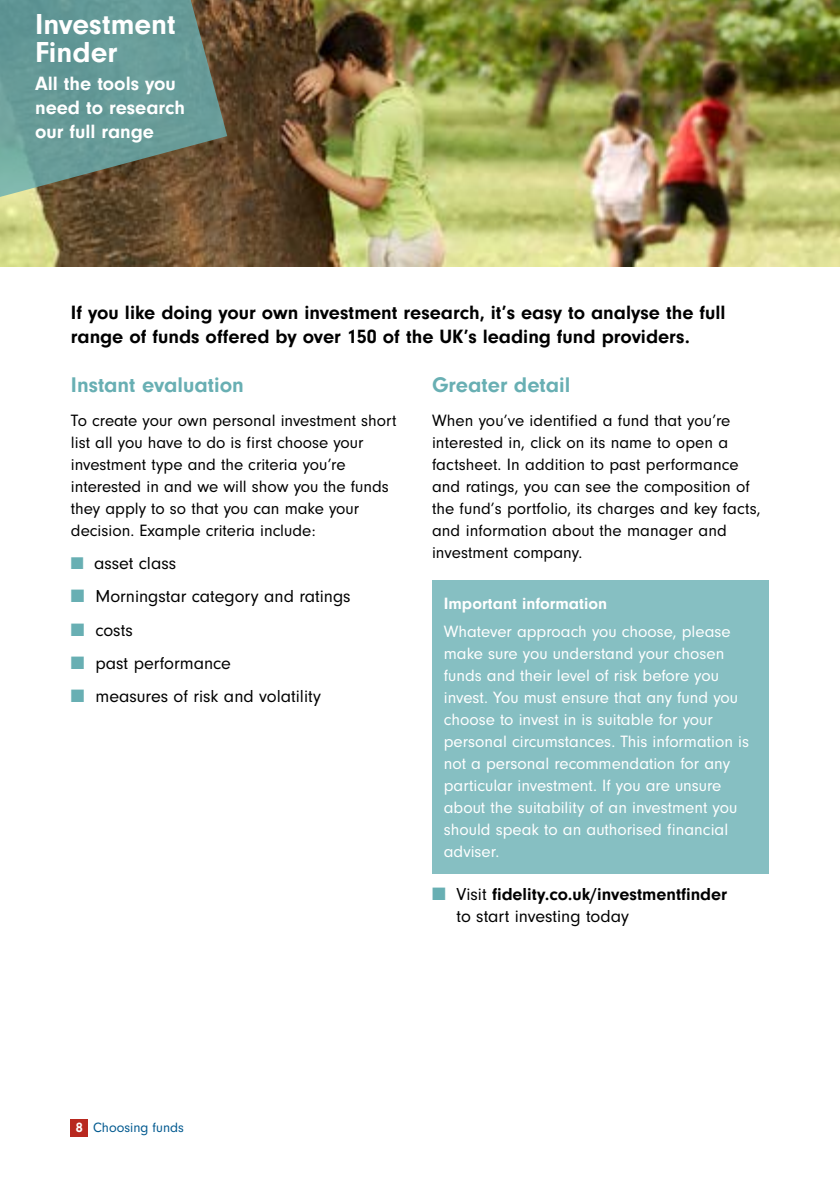
<style>
.page{position:relative;width:840px;height:1191px;background:#fff}
.page>*{position:absolute;margin:0;border:0;box-sizing:border-box;transform-origin:0 0}
.t1{font:700 30px/28px "Neuzeit Gro";color:#fff}
.t2{font:700 22px "Neuzeit Gro";color:#68afb3}
.t3{font:700 20px/24px "Neuzeit Gro";color:#000}
.t4{font:700 20px/24px "Neuzeit Gro";color:#fff}
.t5{font:18px "Neuzeit Gro";color:#000}
.t6{font:700 18px/22px "Neuzeit Gro";color:#000}
.t7{font:17px/22px "Neuzeit Gro";color:#000}
.t8{font:17px/22px "Neuzeit Gro";color:#fff}
.t9{font:700 17px "Neuzeit Gro";color:#fff}
.t10{font:14px "Neuzeit Gro";color:#00598f}
.s1{color:#68afb3}
.s2{font-weight:700;color:#fff}
.s3{font-weight:400}
</style>
<div class="page">
<div style="left:71px;top:1119px;width:17px;height:17px;background:#b8281f"></div>
<img style="left:0;top:0;width:839px;height:267px">
<svg style="left:0;top:0;width:227px;height:202px;background:#688a81"></svg>
<div style="left:432px;top:580px;width:336px;height:293px;background:#86bfc2"></div>
<h1 class="t1" style="left:35px;top:11px;width:142px">Investment<br>Finder</h1>
<p class="t4" style="left:35px;top:71px;width:151px">All the tools you need to research our full range</p>
<p class="t3" style="left:71px;top:301px;width:656px">If you like doing your own investment research, it’s easy to analyse the full range of funds offered by over 150 of the UK’s leading fund providers.</p>
<p class="t2" style="left:71px;top:372px;width:174px">Instant evaluation</p>
<p class="t7" style="left:71px;top:409px;width:327px">To create your own personal investment short list all you have to do is first choose your investment type and the criteria you’re interested in and we will show you the funds they apply to so that you can make your decision. Example criteria include:</p>
<p class="t5" style="left:71px;top:553px;width:107px"><span class="s1">■</span> asset class</p>
<p class="t5" style="left:71px;top:586px;width:281px"><span class="s1">■</span> Morningstar category and ratings</p>
<p class="t5" style="left:71px;top:620px;width:63px"><span class="s1">■</span> costs</p>
<p class="t5" style="left:71px;top:653px;width:161px"><span class="s1">■</span> past performance</p>
<p class="t5" style="left:71px;top:686px;width:251px"><span class="s1">■</span> measures of risk and volatility</p>
<p class="t2" style="left:432px;top:372px;width:140px">Greater detail</p>
<p class="t7" style="left:432px;top:409px;width:330px">When you’ve identified a fund that you’re interested in, click on its name to open a factsheet. In addition to past performance and ratings, you can see the composition of the fund’s portfolio, its charges and key facts, and information about the manager and investment company.</p>
<p class="t9" style="left:443px;top:593px;width:165px">Important information</p>
<p class="t8" style="left:443px;top:620px;width:306px">Whatever approach you choose, please make sure you understand your chosen funds and their level of risk before you invest. You must ensure that any fund you choose to invest in is suitable for your personal circumstances. This information is not a personal recommendation for any particular investment. If you are unsure about the suitability of an investment you should speak to an authorised financial adviser.</p>
<p class="t10" style="left:76px;top:1120px;width:109px"><span class="s2">8</span> Choosing funds</p>
<p class="t6" style="left:456px;top:883px;width:272px;text-indent:-24px"><span class="s1">■</span> <span class="s3">Visit</span> fidelity.co.uk/investmentfinder <span class="s3">to start investing today</span></p>
</div>
